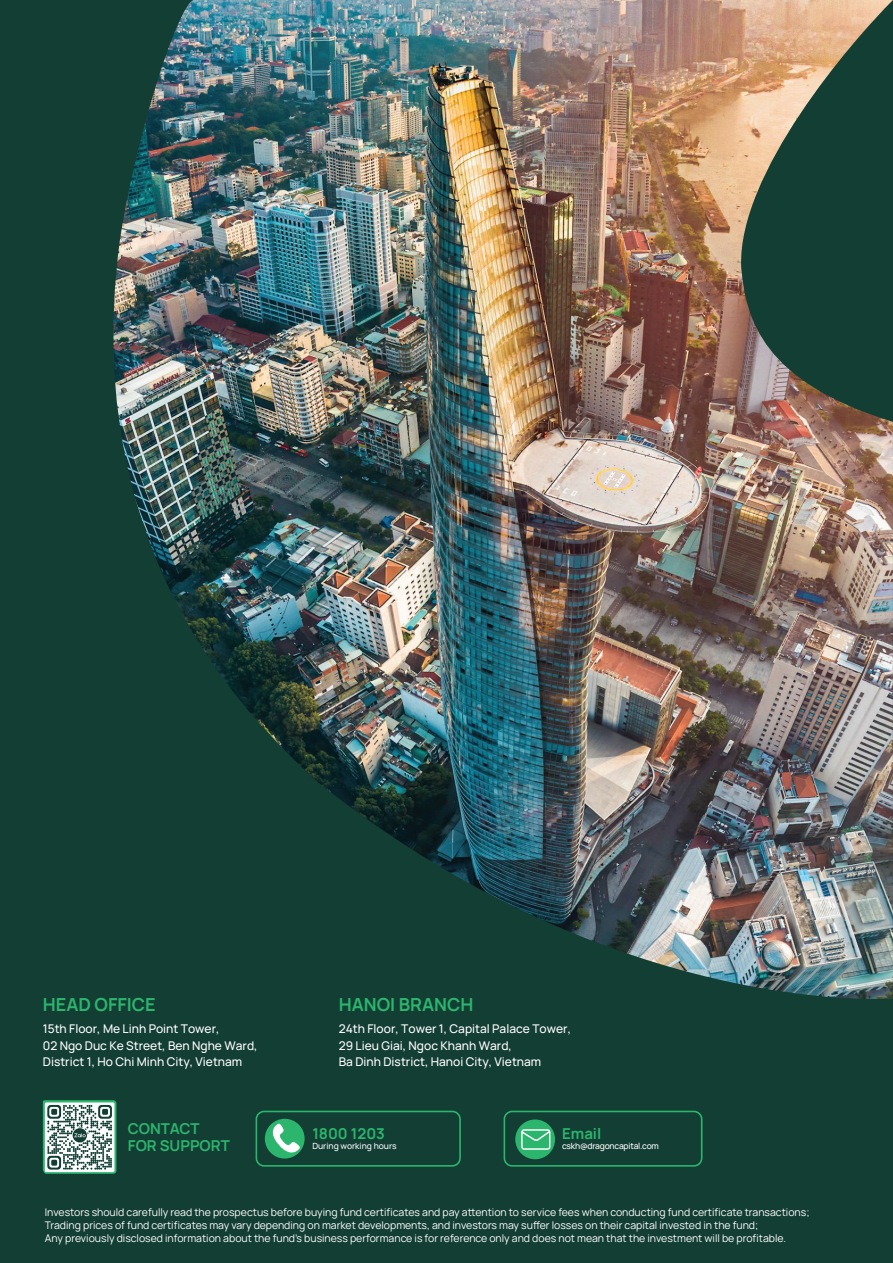
<style>
.page{position:relative;width:893px;height:1263px;background:#133e34}
.page>*{position:absolute;margin:0;border:0;box-sizing:border-box;transform-origin:0 0}
.t1{font:700 18px "Manrope";color:#2cb56d}
.t2{font:700 15px/16.5px "Manrope";color:#2cb56d}
.t3{font:500 12px/16.5px "Manrope";color:#fff}
.t4{font:10.5px/12.6px "Manrope";color:#fff}
.t5{font:500 8.55px "Manrope";letter-spacing:-.025em;color:#fff}
.t6{font:500 8.55px "Manrope";color:#f9fcfe}
</style>
<div class="page">
<img style="left:113px;top:0;width:780px;height:999px">
<div style="left:256px;top:1111px;width:205px;height:56px;border:2px solid #2cb56d;border-radius:8px"></div>
<div style="left:504px;top:1111px;width:198px;height:56px;border:2px solid #2cb56d;border-radius:8px"></div>
<div style="left:265px;top:1119px;width:40px;height:39px;background:#2cb56d;border-radius:50%"></div>
<svg style="left:273px;top:1123px;width:27px;height:30px"></svg>
<div style="left:515px;top:1119px;width:40px;height:40px;background:#2cb56d;border-radius:50%"></div>
<svg style="left:521px;top:1129px;width:29px;height:21px"></svg>
<svg style="left:43px;top:1100px;width:73px;height:74px;background:#98b4aa"></svg>
<h1 class="t1" style="left:43px;top:990px;width:114px">HEAD OFFICE</h1>
<p class="t3" style="left:43px;top:1020px;width:216px">15th Floor, Me Linh Point Tower,<br>02 Ngo Duc Ke Street, Ben Nghe Ward,<br>District 1, Ho Chi Minh City, Vietnam</p>
<h1 class="t1" style="left:339px;top:990px;width:136px">HANOI BRANCH</h1>
<p class="t3" style="left:339px;top:1020px;width:234px">24th Floor, Tower 1, Capital Palace Tower,<br>29 Lieu Giai, Ngoc Khanh Ward,<br>Ba Dinh District, Hanoi City, Vietnam</p>
<h2 class="t2" style="left:128px;top:1119px;width:103px">CONTACT<br>FOR SUPPORT</h2>
<h2 class="t2" style="left:312px;top:1124px;width:74px">1800 1203</h2>
<p class="t6" style="left:312px;top:1139px;width:86px">During working hours</p>
<h2 class="t2" style="left:562px;top:1124px;width:41px">Email</h2>
<p class="t5" style="left:562px;top:1139px;width:98px">cskh@dragoncapital.com</p>
<p class="t4" style="left:45px;top:1205px;width:766px">Investors should carefully read the prospectus before buying fund certificates and pay attention to service fees when conducting fund certificate transactions;<br>Trading prices of fund certificates may vary depending on market developments, and investors may suffer losses on their capital invested in the fund;<br>Any previously disclosed information about the fund’s business performance is for reference only and does not mean that the investment will be profitable.</p>
</div>
